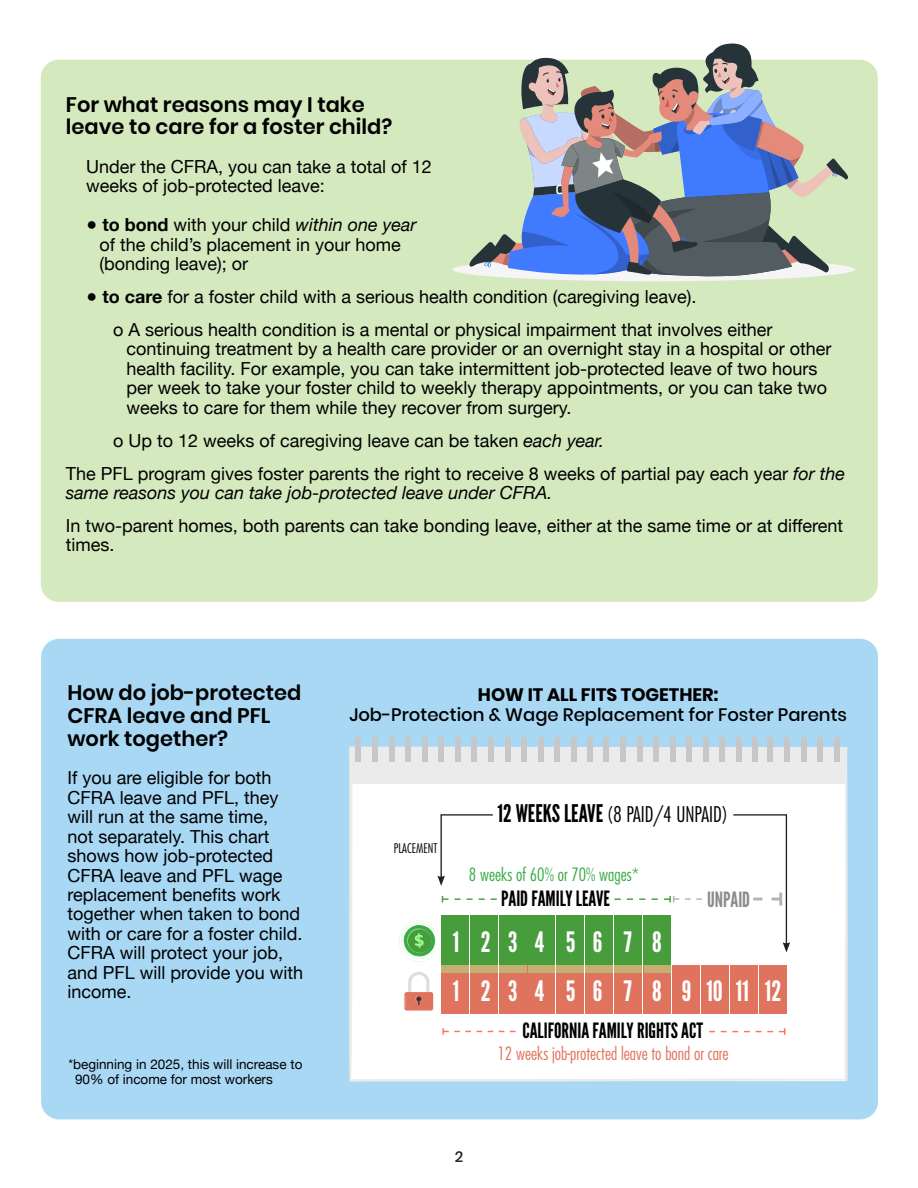
<style>
.page{position:relative;width:918px;height:1188px;background:#fff}
.page>*{position:absolute;margin:0;border:0;box-sizing:border-box;transform-origin:0 0}
.t1{font:28.05px "League Gothic";color:#fff}
.t2{font:600 21px/22.6px "Poppins";color:#000}
.t3{font:21px "League Gothic";color:#000}
.t4{font:300 condensed 21px "Futura Std";color:#000}
.t5{font:21px "League Gothic";color:#8c8c8c}
.t6{font:18px/19.4px "Helvetica Neue";color:#000}
.t7{font:italic 18px "Helvetica Neue";color:#000}
.t8{font:500 18px "Poppins";color:#000}
.t9{font:700 18px "Poppins";color:#000}
.t10{font:300 condensed 17.85px "Futura Std";color:#e0735e}
.t11{font:300 condensed 17.85px "Futura Std";color:#3aab45}
.t12{font:500 15px "Poppins";color:#231f20}
.t13{font:13.5px/14.5px "Helvetica Neue";color:#000}
.t14{font:300 condensed 12.9px "Futura Std";color:#000}
.s1{font-weight:700}
.s2{font-style:italic}
.s3{font-family:"League Gothic";font-weight:400;font-stretch:normal;font-size:24.3px}
</style>
<div class="page">
<div style="left:41px;top:60px;width:837px;height:542px;background:#d5e9bf;border-radius:18px"></div>
<div style="left:453px;top:258px;width:402px;height:23px;background:#f5f5f5;border-radius:50%"></div>
<svg style="left:468px;top:43px;width:381px;height:235px"></svg>
<div style="left:41px;top:639px;width:837px;height:480px;background:#a9d8f5;border-radius:18px"></div>
<div style="left:349px;top:747px;width:499px;height:335px;background:#fff"></div>
<div style="left:351px;top:748px;width:495px;height:36px;background:#ebebeb"></div>
<div style="left:356px;top:737px;width:5px;height:24px;background:#c7c7c7"></div>
<div style="left:372px;top:737px;width:6px;height:24px;background:#c7c7c7"></div>
<div style="left:389px;top:737px;width:5px;height:24px;background:#c7c7c7"></div>
<div style="left:405px;top:737px;width:6px;height:24px;background:#c7c7c7"></div>
<div style="left:422px;top:737px;width:5px;height:24px;background:#c7c7c7"></div>
<div style="left:438px;top:737px;width:6px;height:24px;background:#c7c7c7"></div>
<div style="left:455px;top:737px;width:6px;height:24px;background:#c7c7c7"></div>
<div style="left:472px;top:737px;width:5px;height:24px;background:#c7c7c7"></div>
<div style="left:488px;top:737px;width:6px;height:24px;background:#c7c7c7"></div>
<div style="left:505px;top:737px;width:5px;height:24px;background:#c7c7c7"></div>
<div style="left:521px;top:737px;width:6px;height:24px;background:#c7c7c7"></div>
<div style="left:538px;top:737px;width:5px;height:24px;background:#c7c7c7"></div>
<div style="left:554px;top:737px;width:6px;height:24px;background:#c7c7c7"></div>
<div style="left:571px;top:737px;width:6px;height:24px;background:#c7c7c7"></div>
<div style="left:588px;top:737px;width:5px;height:24px;background:#c7c7c7"></div>
<div style="left:604px;top:737px;width:5px;height:24px;background:#c7c7c7"></div>
<div style="left:620px;top:737px;width:6px;height:24px;background:#c7c7c7"></div>
<div style="left:637px;top:737px;width:5px;height:24px;background:#c7c7c7"></div>
<div style="left:653px;top:737px;width:6px;height:24px;background:#c7c7c7"></div>
<div style="left:670px;top:737px;width:5px;height:24px;background:#c7c7c7"></div>
<div style="left:686px;top:737px;width:6px;height:24px;background:#c7c7c7"></div>
<div style="left:703px;top:737px;width:6px;height:24px;background:#c7c7c7"></div>
<div style="left:720px;top:737px;width:5px;height:24px;background:#c7c7c7"></div>
<div style="left:736px;top:737px;width:6px;height:24px;background:#c7c7c7"></div>
<div style="left:753px;top:737px;width:5px;height:24px;background:#c7c7c7"></div>
<div style="left:768px;top:737px;width:5px;height:25px;background:#c7c7c7"></div>
<div style="left:784px;top:737px;width:6px;height:25px;background:#c7c7c7"></div>
<div style="left:801px;top:737px;width:5px;height:25px;background:#c7c7c7"></div>
<div style="left:817px;top:737px;width:6px;height:25px;background:#c7c7c7"></div>
<div style="left:834px;top:737px;width:6px;height:25px;background:#c7c7c7"></div>
<div style="left:404px;top:992px;width:29px;height:19px;background:#e0735e;border-radius:2px"></div>
<svg style="left:406px;top:972px;width:23px;height:35px"></svg>
<div style="left:441px;top:965px;width:28px;height:49px;background:#e0735e"></div>
<div style="left:470px;top:965px;width:27px;height:49px;background:#e0735e"></div>
<div style="left:499px;top:965px;width:27px;height:49px;background:#e0735e"></div>
<div style="left:528px;top:965px;width:27px;height:49px;background:#e0735e"></div>
<div style="left:557px;top:965px;width:27px;height:49px;background:#e0735e"></div>
<div style="left:586px;top:965px;width:27px;height:49px;background:#e0735e"></div>
<div style="left:614px;top:965px;width:28px;height:49px;background:#e0735e"></div>
<div style="left:644px;top:965px;width:27px;height:49px;background:#e0735e"></div>
<div style="left:672px;top:965px;width:28px;height:49px;background:#e0735e"></div>
<div style="left:701px;top:965px;width:28px;height:48px;background:#e0735e"></div>
<div style="left:730px;top:965px;width:27px;height:48px;background:#e0735e"></div>
<div style="left:759px;top:965px;width:27px;height:48px;background:#e0735e"></div>
<svg style="left:442px;top:1028px;width:74px;height:7px"></svg>
<svg style="left:709px;top:1028px;width:76px;height:7px"></svg>
<div style="left:437px;top:814px;width:57px;height:72px;background:#fff"></div>
<svg style="left:399px;top:921px;width:41px;height:41px;background:#aad9a8"></svg>
<div style="left:441px;top:916px;width:28px;height:49px;background:#479d3c"></div>
<div style="left:470px;top:916px;width:27px;height:49px;background:#479d3c"></div>
<div style="left:499px;top:916px;width:27px;height:49px;background:#479d3c"></div>
<div style="left:528px;top:916px;width:27px;height:49px;background:#479d3c"></div>
<div style="left:557px;top:916px;width:27px;height:49px;background:#479d3c"></div>
<div style="left:586px;top:916px;width:27px;height:49px;background:#479d3c"></div>
<div style="left:614px;top:916px;width:28px;height:49px;background:#479d3c"></div>
<div style="left:644px;top:916px;width:27px;height:49px;background:#479d3c"></div>
<svg style="left:442px;top:896px;width:55px;height:6px"></svg>
<div style="left:441px;top:965px;width:28px;height:7px;background:#c5ae72"></div>
<div style="left:470px;top:965px;width:28px;height:7px;background:#c5ae72"></div>
<div style="left:499px;top:965px;width:27px;height:7px;background:#c5ae72"></div>
<div style="left:528px;top:965px;width:27px;height:7px;background:#c5ae72"></div>
<div style="left:557px;top:965px;width:27px;height:7px;background:#c5ae72"></div>
<div style="left:586px;top:965px;width:27px;height:7px;background:#c5ae72"></div>
<div style="left:614px;top:965px;width:28px;height:7px;background:#c5ae72"></div>
<div style="left:644px;top:965px;width:27px;height:7px;background:#c5ae72"></div>
<svg style="left:615px;top:896px;width:87px;height:6px"></svg>
<div style="left:732px;top:814px;width:58px;height:139px;background:#fff"></div>
<p class="t2" style="left:66px;top:93px;width:328px">For what reasons may I take leave to care for a foster child?</p>
<p class="t6" style="left:86px;top:158px;width:347px">Under the CFRA, you can take a total of 12 weeks of job-protected leave:</p>
<p class="t6" style="left:100px;top:216px;width:318px;text-indent:-14px">● <span class="s1">to bond</span> with your child <span class="s2">within one year </span>of the child’s placement in your home (bonding leave); or</p>
<p class="t6" style="left:113px;top:281px;width:661px;line-height:32.8px;text-indent:-27px">● <span class="s1">to care</span> for a foster child with a serious health condition (caregiving leave).<br>o A serious health condition is a mental or physical impairment that involves either</p>
<p class="t6" style="left:127px;top:340px;width:706px">continuing treatment by a health care provider or an overnight stay in a hospital or other health facility. For example, you can take intermittent job-protected leave of two hours per week to take your foster child to weekly therapy appointments, or you can take two weeks to care for them while they recover from surgery.</p>
<p class="t6" style="left:66px;top:425px;width:781px;line-height:32.8px;text-indent:47px">o Up to 12 weeks of caregiving leave can be taken <span class="s2">each year.<br></span>The PFL program gives foster parents the right to receive 8 weeks of partial pay each year <span class="s2">for the</span></p>
<p class="t7" style="left:66px;top:480px;width:488px">same reasons you can take job-protected leave under CFRA.</p>
<p class="t6" style="left:66px;top:517px;width:779px">In two-parent homes, both parents can take bonding leave, either at the same time or at different times.</p>
<p class="t2" style="left:68px;top:682px;width:235px">How do job-protected<br>CFRA leave and PFL work together?</p>
<p class="t6" style="left:68px;top:769px;width:237px">If you are eligible for both<br>CFRA leave and PFL, they will run at the same time,<br>not separately. This chart shows how job-protected<br>CFRA leave and PFL wage replacement benefits work together when taken to bond with or care for a foster child.<br>CFRA will protect your job, and PFL will provide you with income.</p>
<p class="t13" style="left:75px;top:1058px;width:229px;text-indent:-7px">*beginning in 2025, this will increase to<br>90% of income for most workers</p>
<p class="t9" style="left:478px;top:685px;width:242px">HOW IT ALL FITS TOGETHER:</p>
<p class="t8" style="left:349px;top:704px;width:499px">Job-Protection &amp; Wage Replacement for Foster Parents</p>
<p class="t14" style="left:394px;top:840px;width:45px">PLACEMENT</p>
<p class="t4" style="left:498px;top:802px;width:232px"><span class="s3">12 WEEKS LEAVE</span> (8 PAID/4 UNPAID)</p>
<p class="t11" style="left:469px;top:864px;width:172px">8 weeks of 60% or 70% wages*</p>
<p class="t3" style="left:501px;top:886px;width:110px">PAID FAMILY LEAVE</p>
<h1 class="t1" style="left:453px;top:926px;width:210px">1 2 3 4 5 6 7 8</h1>
<p class="t5" style="left:707px;top:887px;width:45px">UNPAID</p>
<h1 class="t1" style="left:453px;top:974px;width:330px">1 2 3 4 5 6 7 8 9 10 11 12</h1>
<p class="t3" style="left:522px;top:1018px;width:182px">CALIFORNIA FAMILY RIGHTS ACT</p>
<p class="t10" style="left:498px;top:1042px;width:233px">12 weeks job-protected leave to bond or care</p>
<p class="t12" style="left:455px;top:1148px;width:10px">2</p>
</div>
